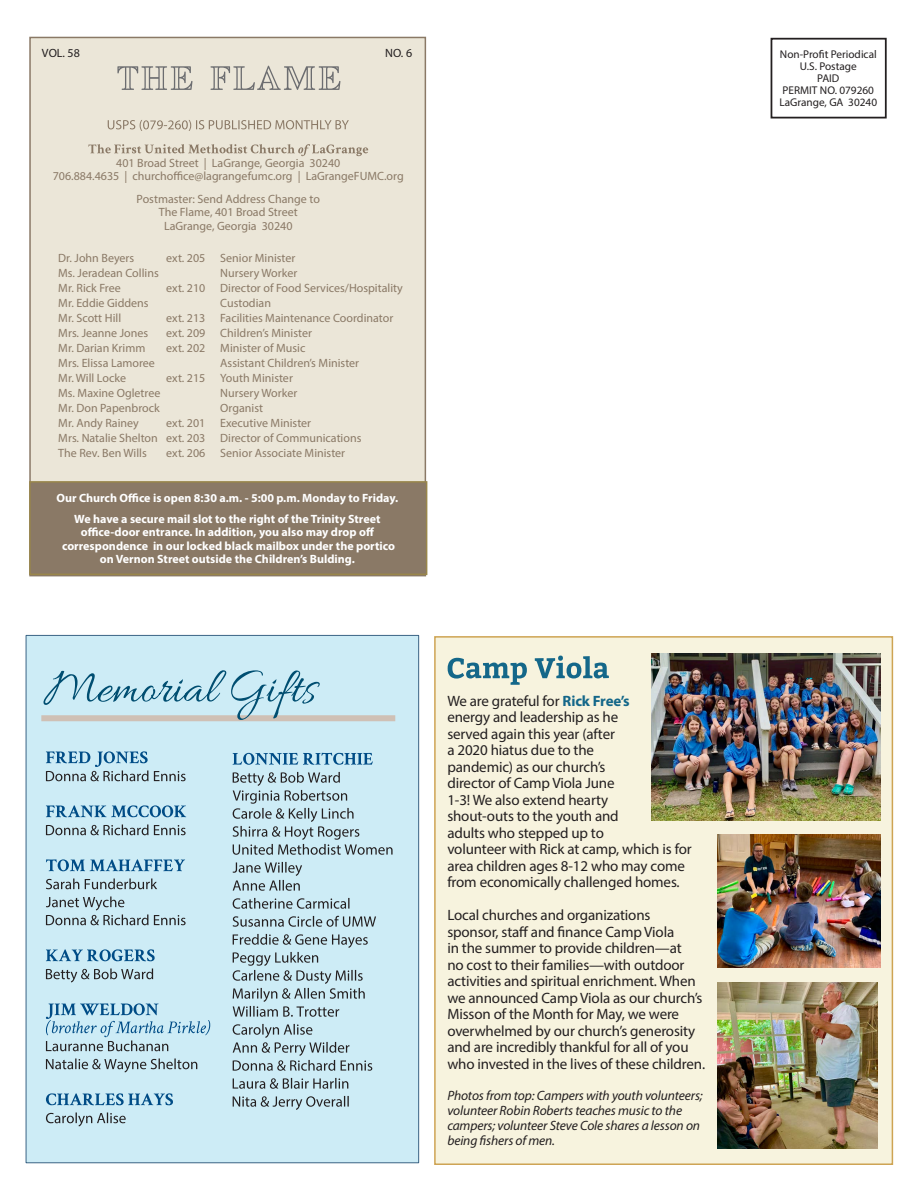
<style>
.page{position:relative;width:918px;height:1188px;background:#fff}
.page>*{position:absolute;margin:0;border:0;box-sizing:border-box;transform-origin:0 0}
.t1{font:15px/16.5px "Myriad Pro";letter-spacing:-.01em;color:#231f20}
.t2{font:italic 13.5px/15px "Myriad Pro";letter-spacing:-.01em;color:#231f20}
.t3{font:12px "Myriad Pro";color:#8a7966}
.t4{font:700 12px "Myriad Pro";color:#fff}
.t5{font:12px "Myriad Pro";color:#231f20}
.t6{font:11.25px "Myriad Pro";color:#231f20}
.s1{font-weight:700;color:#146789}
</style>
<div class="page">
<div style="left:26px;top:635px;width:393px;height:528px;background:#cdecf6;border:1px solid #3a6485"></div>
<div style="left:29px;top:37px;width:397px;height:539px;background:#ebe6d8;border:2px solid #8a7966"></div>
<svg style="left:108px;top:120px;width:241px;height:11px"></svg>
<svg style="left:88px;top:144px;width:280px;height:12px"></svg>
<div style="left:771px;top:38px;width:116px;height:80px;border:2px solid #231f20"></div>
<svg style="left:117px;top:66px;width:223px;height:24px"></svg>
<div style="left:29px;top:481px;width:398px;height:94px;background:#8a7966;border:2px solid #99864a"></div>
<div style="left:41px;top:715px;width:354px;height:6px;background:#cfc0b5"></div>
<svg style="left:43px;top:670px;width:277px;height:50px"></svg>
<div style="left:434px;top:636px;width:459px;height:529px;background:#f7f3dc;border:2px solid #ca9c44"></div>
<svg style="left:46px;top:751px;width:140px;height:30px"></svg>
<svg style="left:46px;top:805px;width:140px;height:12px"></svg>
<svg style="left:46px;top:824px;width:140px;height:11px"></svg>
<svg style="left:46px;top:859px;width:139px;height:12px"></svg>
<svg style="left:46px;top:878px;width:111px;height:11px"></svg>
<svg style="left:46px;top:896px;width:140px;height:29px"></svg>
<svg style="left:46px;top:949px;width:109px;height:12px"></svg>
<svg style="left:46px;top:968px;width:107px;height:14px"></svg>
<svg style="left:46px;top:1003px;width:164px;height:48px"></svg>
<svg style="left:46px;top:1058px;width:151px;height:14px"></svg>
<svg style="left:46px;top:1093px;width:127px;height:12px"></svg>
<svg style="left:46px;top:1112px;width:80px;height:14px"></svg>
<svg style="left:233px;top:753px;width:140px;height:12px"></svg>
<svg style="left:233px;top:772px;width:160px;height:83px"></svg>
<svg style="left:233px;top:862px;width:69px;height:29px"></svg>
<svg style="left:233px;top:898px;width:116px;height:11px"></svg>
<svg style="left:233px;top:916px;width:143px;height:11px"></svg>
<svg style="left:233px;top:934px;width:135px;height:83px"></svg>
<svg style="left:233px;top:1024px;width:139px;height:47px"></svg>
<svg style="left:233px;top:1078px;width:115px;height:11px"></svg>
<svg style="left:233px;top:1096px;width:116px;height:14px"></svg>
<img style="left:717px;top:983px;width:160px;height:166px">
<img style="left:718px;top:835px;width:163px;height:133px">
<img style="left:651px;top:653px;width:230px;height:167px">
<svg style="left:448px;top:656px;width:161px;height:29px"></svg>
<p class="t5" style="left:42px;top:46px;width:39px">VOL. 58</p>
<p class="t5" style="left:385px;top:46px;width:28px">NO. 6</p>
<p class="t3" style="left:116px;top:155px;width:226px">401 Broad Street | LaGrange, Georgia 30240</p>
<p class="t3" style="left:53px;top:169px;width:352px">706.884.4635 | churchoffice@lagrangefumc.org | LaGrangeFUMC.org</p>
<p class="t3" style="left:137px;top:191px;width:185px">Postmaster: Send Address Change to</p>
<p class="t3" style="left:159px;top:205px;width:140px">The Flame, 401 Broad Street</p>
<p class="t3" style="left:164px;top:218px;width:130px">LaGrange, Georgia 30240</p>
<p class="t3" style="left:58px;top:250px;width:77px">Dr. John Beyers</p>
<p class="t3" style="left:166px;top:250px;width:131px">ext. 205 Senior Minister</p>
<p class="t3" style="left:58px;top:265px;width:102px">Ms. Jeradean Collins</p>
<p class="t3" style="left:220px;top:265px;width:79px">Nursery Worker</p>
<p class="t3" style="left:58px;top:280px;width:64px">Mr. Rick Free</p>
<p class="t3" style="left:166px;top:280px;width:238px">ext. 210 Director of Food Services/Hospitality</p>
<p class="t3" style="left:58px;top:295px;width:92px">Mr. Eddie Giddens</p>
<p class="t3" style="left:220px;top:295px;width:52px">Custodian</p>
<p class="t3" style="left:58px;top:310px;width:64px">Mr. Scott Hill</p>
<p class="t3" style="left:166px;top:310px;width:228px">ext. 213 Facilities Maintenance Coordinator</p>
<p class="t3" style="left:58px;top:325px;width:91px">Mrs. Jeanne Jones</p>
<p class="t3" style="left:166px;top:325px;width:147px">ext. 209 Children’s Minister</p>
<p class="t3" style="left:58px;top:340px;width:89px">Mr. Darian Krimm</p>
<p class="t3" style="left:166px;top:340px;width:141px">ext. 202 Minister of Music</p>
<p class="t3" style="left:58px;top:355px;width:98px">Mrs. Elissa Lamoree</p>
<p class="t3" style="left:220px;top:355px;width:140px">Assistant Children’s Minister</p>
<p class="t3" style="left:58px;top:370px;width:69px">Mr. Will Locke</p>
<p class="t3" style="left:166px;top:370px;width:128px">ext. 215 Youth Minister</p>
<p class="t3" style="left:58px;top:385px;width:104px">Ms. Maxine Ogletree</p>
<p class="t3" style="left:220px;top:385px;width:79px">Nursery Worker</p>
<p class="t3" style="left:58px;top:400px;width:103px">Mr. Don Papenbrock</p>
<p class="t3" style="left:220px;top:400px;width:44px">Organist</p>
<p class="t3" style="left:58px;top:415px;width:82px">Mr. Andy Rainey</p>
<p class="t3" style="left:166px;top:415px;width:146px">ext. 201 Executive Minister</p>
<p class="t3" style="left:58px;top:430px;width:305px">Mrs. Natalie Shelton ext. 203 Director of Communications</p>
<p class="t3" style="left:58px;top:445px;width:90px">The Rev. Ben Wills</p>
<p class="t3" style="left:166px;top:445px;width:180px">ext. 206 Senior Associate Minister</p>
<p class="t4" style="left:56px;top:490px;width:343px">Our Church Office is open 8:30 a.m. - 5:00 p.m. Monday to Friday.</p>
<p class="t4" style="left:74px;top:511px;width:308px">We have a secure mail slot to the right of the Trinity Street</p>
<p class="t4" style="left:81px;top:524px;width:295px">office-door entrance. In addition, you also may drop off</p>
<p class="t4" style="left:62px;top:538px;width:334px">correspondence in our locked black mailbox under the portico</p>
<p class="t4" style="left:100px;top:551px;width:257px">on Vernon Street outside the Children’s Bulding.</p>
<p class="t1" style="left:447px;top:692px;width:184px">We are grateful for <span class="s1">Rick Free’s </span>energy and leadership as he served again this year (after<br>a 2020 hiatus due to the pandemic) as our church’s director of Camp Viola June</p>
<p class="t1" style="left:447px;top:791px;width:246px">1-3! We also extend hearty<br>shout-outs to the youth and<br>adults who stepped up to<br>volunteer with Rick at camp, which is for area children ages 8-12 who may come from economically challenged homes.</p>
<p class="t1" style="left:447px;top:907px;width:259px">Local churches and organizations sponsor, staff and finance Camp Viola<br>in the summer to provide children—at<br>no cost to their families—with outdoor activities and spiritual enrichment. When we announced Camp Viola as our church’s Misson of the Month for May, we were overwhelmed by our church’s generosity and are incredibly thankful for all of you who invested in the lives of these children.</p>
<p class="t2" style="left:447px;top:1088px;width:257px">Photos from top: Campers with youth volunteers; volunteer Robin Roberts teaches music to the campers; volunteer Steve Cole shares a lesson on being fishers of men.</p>
<p class="t6" style="left:780px;top:47px;width:98px">Non-Profit Periodical</p>
<p class="t6" style="left:800px;top:59px;width:58px">U.S. Postage</p>
<p class="t6" style="left:817px;top:71px;width:24px">PAID</p>
<p class="t6" style="left:783px;top:83px;width:93px">PERMIT NO. 079260</p>
<p class="t6" style="left:780px;top:95px;width:99px">LaGrange, GA 30240</p>
</div>
